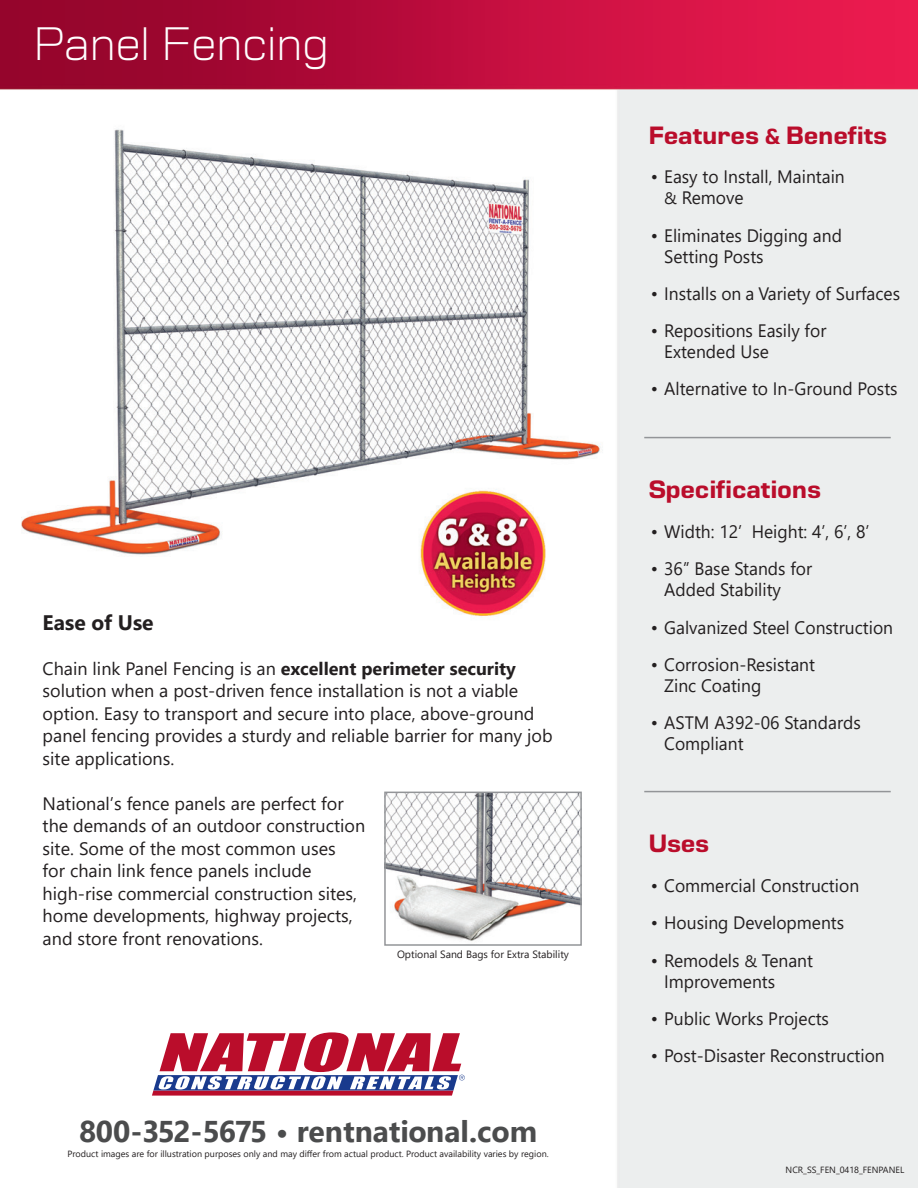
<style>
.page{position:relative;width:918px;height:1188px;background:#fff}
.page>*{position:absolute;margin:0;border:0;box-sizing:border-box;transform-origin:0 0}
.t1{font:300 45px "Moire";color:#fff}
.t2{font:700 30px "Segoe UI";color:#4b4c4d}
.t3{font:700 24px "Moire";letter-spacing:-.01em;color:#ba0d2b}
.t4{font:700 21px "Segoe UI";color:#231f20}
.t5{font:18px/22.5px "Segoe UI";color:#231f20}
.t6{font:10.5px "Segoe UI";color:#231f20}
.t7{font:9px "Segoe UI";color:#231f20}
.s1{font-weight:700}
.s2{font-size:21px}
.s3{font-size:16.5px}
</style>
<div class="page">
<img style="left:0;top:0;width:918px;height:1188px">
<svg style="left:152px;top:1032px;width:313px;height:64px"></svg>
<img style="left:387px;top:795px;width:192px;height:148px">
<div style="left:384px;top:792px;width:198px;height:154px;border:2px solid #939598"></div>
<hr style="left:644px;top:437px;width:247px;height:1px;background:#939598">
<hr style="left:644px;top:791px;width:247px;height:1px;background:#939598">
<p class="t1" style="left:34px;top:18px;width:297px">Panel Fencing</p>
<p class="t4" style="left:43px;top:602px;width:113px">Ease of Use</p>
<p class="t5" style="left:43px;top:656px;width:512px">Chain link Panel Fencing is an <span class="s1">excellent perimeter security </span>solution when a post-driven fence installation is not a viable option. Easy to transport and secure into place, above-ground panel fencing provides a sturdy and reliable barrier for many job site applications.</p>
<p class="t5" style="left:43px;top:791px;width:324px">National’s fence panels are perfect for the demands of an outdoor construction site. Some of the most common uses<br>for chain link fence panels include high-rise commercial construction sites, home developments, highway projects, and store front renovations.</p>
<p class="t6" style="left:397px;top:944px;width:173px">Optional Sand Bags for Extra Stability</p>
<p class="t2" style="left:79px;top:1103px;width:460px">800-352-5675 • rentnational.com</p>
<p class="t7" style="left:67px;top:1146px;width:483px">Product images are for illustration purposes only and may differ from actual product. Product availability varies by region.</p>
<p class="t3" style="left:649px;top:121px;width:240px">Features <span class="s2">&amp;</span> Benefits</p>
<p class="t5" style="left:664px;top:165px;width:182px;line-height:21px;text-indent:-14px">• Easy to Install, Maintain <span class="s3">&amp;</span> Remove</p>
<p class="t5" style="left:664px;top:223px;width:179px;line-height:21px;text-indent:-13px">• Eliminates Digging and<br>Setting Posts</p>
<p class="t5" style="left:651px;top:281px;width:251px">• Installs on a Variety of Surfaces</p>
<p class="t5" style="left:664px;top:319px;width:164px;line-height:21px;text-indent:-13px">• Repositions Easily for<br>Extended Use</p>
<p class="t5" style="left:651px;top:376px;width:248px">• Alternative to In-Ground Posts</p>
<p class="t3" style="left:649px;top:476px;width:174px">Specifications</p>
<p class="t5" style="left:651px;top:519px;width:220px">• Width: 12’ Height: 4’, 6’, 8’</p>
<p class="t5" style="left:664px;top:557px;width:150px;line-height:21px;text-indent:-13px">• 36” Base Stands for<br>Added Stability</p>
<p class="t5" style="left:651px;top:614px;width:244px">• Galvanized Steel Construction</p>
<p class="t5" style="left:664px;top:652px;width:152px;line-height:21px;text-indent:-13px">• Corrosion-Resistant<br>Zinc Coating</p>
<p class="t5" style="left:664px;top:711px;width:198px;line-height:21px;text-indent:-13px">• ASTM A392-06 Standards<br>Compliant</p>
<p class="t3" style="left:649px;top:830px;width:62px">Uses</p>
<p class="t5" style="left:651px;top:873px;width:210px">• Commercial Construction</p>
<p class="t5" style="left:651px;top:910px;width:195px">• Housing Developments</p>
<p class="t5" style="left:664px;top:948px;width:150px;line-height:21px;text-indent:-13px">• Remodels <span class="s3">&amp;</span> Tenant<br>Improvements</p>
<p class="t5" style="left:651px;top:1006px;width:180px">• Public Works Projects</p>
<p class="t5" style="left:651px;top:1043px;width:236px">• Post-Disaster Reconstruction</p>
<p class="t7" style="left:786px;top:1161px;width:120px">NCR_SS_FEN_0418_FENPANEL</p>
</div>
